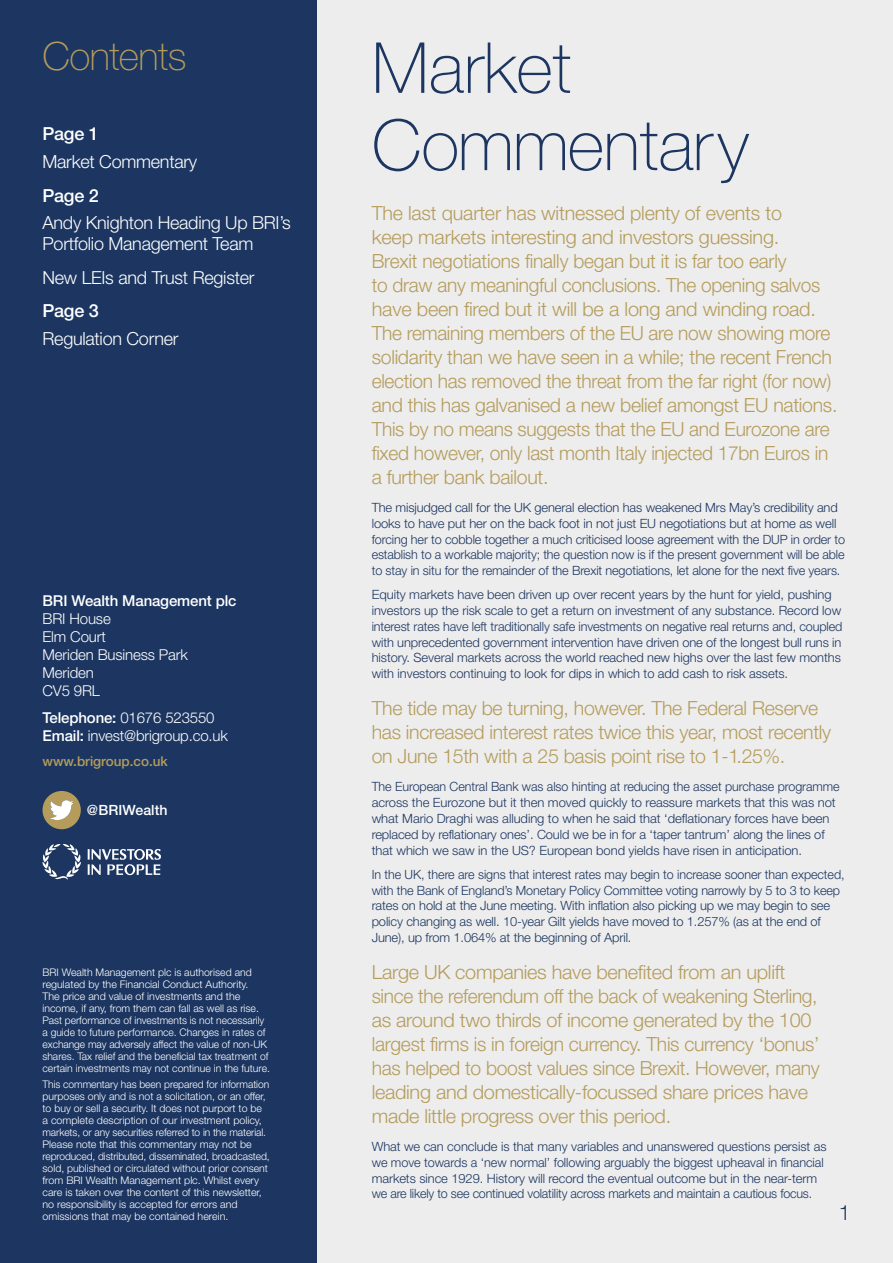
<style>
.page{position:relative;width:893px;height:1263px;background:#fff}
.page>*{position:absolute;margin:0;border:0;box-sizing:border-box;transform-origin:0 0}
.t1{font:100 70.5px/77.2px "Helvetica Neue LT Std";color:#1c3661}
.t2{font:100 39px "Helvetica Neue LT Std";letter-spacing:-.015em;color:#b59c5b}
.t3{font:300 21px "Helvetica Neue LT Std";color:#1c3661}
.t4{font:300 19.5px/24px "Helvetica Neue LT Std";letter-spacing:-.015em;color:#b59c5b}
.t5{font:300 18px/21px "Helvetica Neue LT Std";letter-spacing:-.015em;color:#fff}
.t6{font:500 18px "Helvetica Neue LT Std";letter-spacing:-.015em;color:#fff}
.t7{font:300 15px/18px "Helvetica Neue LT Std";letter-spacing:-.01em;color:#fff}
.t8{font:500 15px "Helvetica Neue LT Std";letter-spacing:-.01em;color:#fff}
.t9{font:500 14.1px "Helvetica Neue LT Std";letter-spacing:.005em;color:#fff}
.t10{font:500 13.5px "Helvetica Neue LT Std";color:#b59c5b}
.t11{font:300 12.75px/15.8px "Helvetica Neue LT Std";letter-spacing:-.01em;color:#1c3661}
.t12{font:300 10.5px/12px "Helvetica Neue LT Std";color:#fff}
.s1{font-weight:500}
</style>
<div class="page">
<div style="left:316px;top:0;width:577px;height:1263px;background:#ededed"></div>
<div style="left:0;top:0;width:316px;height:1263px;background:#1c3661"></div>
<svg style="left:43px;top:791px;width:38px;height:38px"></svg>
<svg style="left:88px;top:849px;width:73px;height:27px"></svg>
<svg style="left:42px;top:844px;width:39px;height:36px"></svg>
<h2 class="t2" style="left:43px;top:34px;width:145px">Contents</h2>
<h3 class="t6" style="left:43px;top:123px;width:58px">Page 1</h3>
<h3 class="t5" style="left:43px;top:151px;width:156px">Market Commentary</h3>
<h3 class="t6" style="left:43px;top:184px;width:58px">Page 2</h3>
<h3 class="t5" style="left:43px;top:212px;width:250px">Andy Knighton Heading Up BRI’s<br>Portfolio Management Team</h3>
<h3 class="t5" style="left:43px;top:266px;width:214px">New LEIs and Trust Register</h3>
<h3 class="t6" style="left:43px;top:300px;width:58px">Page 3</h3>
<h3 class="t5" style="left:43px;top:328px;width:138px">Regulation Corner</h3>
<p class="t8" style="left:43px;top:592px;width:195px">BRI Wealth Management plc</p>
<p class="t7" style="left:43px;top:609px;width:147px">BRI House<br>Elm Court<br>Meriden Business Park<br>Meriden<br>CV5 9RL</p>
<p class="t7" style="left:43px;top:708px;width:187px"><span class="s1">Telephone:</span> 01676 523550<br><span class="s1">Email:</span> invest@brigroup.co.uk</p>
<p class="t10" style="left:43px;top:753px;width:127px">www.brigroup.co.uk</p>
<p class="t9" style="left:87px;top:802px;width:82px">@BRIWealth</p>
<p class="t12" style="left:43px;top:966px;width:229px">BRI Wealth Management plc is authorised and regulated by the Financial Conduct Authority.<br>The price and value of investments and the income, if any, from them can fall as well as rise.<br>Past performance of investments is not necessarily a guide to future performance. Changes in rates of exchange may adversely affect the value of non-UK shares. Tax relief and the beneficial tax treatment of certain investments may not continue in the future.</p>
<p class="t12" style="left:43px;top:1078px;width:229px">This commentary has been prepared for information purposes only and is not a solicitation, or an offer, to buy or sell a security. It does not purport to be a complete description of our investment policy, markets, or any securities referred to in the material.<br>Please note that this commentary may not be reproduced, distributed, disseminated, broadcasted, sold, published or circulated without prior consent from BRI Wealth Management plc. Whilst every care is taken over the content of this newsletter, no responsibility is accepted for errors and omissions that may be contained herein.</p>
<h1 class="t1" style="left:372px;top:29px;width:379px">Market<br>Commentary</h1>
<p class="t4" style="left:372px;top:200px;width:467px">The last quarter has witnessed plenty of events to<br>keep markets interesting and investors guessing.<br>Brexit negotiations finally began but it is far too early<br>to draw any meaningful conclusions. The opening salvos have been fired but it will be a long and winding road.<br>The remaining members of the EU are now showing more solidarity than we have seen in a while; the recent French election has removed the threat from the far right (for now) and this has galvanised a new belief amongst EU nations.<br>This by no means suggests that the EU and Eurozone are fixed however, only last month Italy injected 17bn Euros in a further bank bailout.</p>
<p class="t11" style="left:372px;top:499px;width:475px">The misjudged call for the UK general election has weakened Mrs May’s credibility and looks to have put her on the back foot in not just EU negotiations but at home as well forcing her to cobble together a much criticised loose agreement with the DUP in order to establish to a workable majority; the question now is if the present government will be able to stay in situ for the remainder of the Brexit negotiations, let alone for the next five years.</p>
<p class="t11" style="left:372px;top:587px;width:472px">Equity markets have been driven up over recent years by the hunt for yield, pushing investors up the risk scale to get a return on investment of any substance. Record low interest rates have left traditionally safe investments on negative real returns and, coupled with unprecedented government intervention have driven one of the longest bull runs in history. Several markets across the world reached new highs over the last few months with investors continuing to look for dips in which to add cash to risk assets.</p>
<h3 class="t4" style="left:372px;top:696px;width:461px">The tide may be turning, however. The Federal Reserve has increased interest rates twice this year, most recently on June 15th with a 25 basis point rise to 1-1.25%.</h3>
<p class="t11" style="left:372px;top:779px;width:470px">The European Central Bank was also hinting at reducing the asset purchase programme across the Eurozone but it then moved quickly to reassure markets that this was not what Mario Draghi was alluding to when he said that ‘deflationary forces have been replaced by reflationary ones’. Could we be in for a ‘taper tantrum’ along the lines of that which we saw in the US? European bond yields have risen in anticipation.</p>
<p class="t11" style="left:372px;top:866px;width:474px">In the UK, there are signs that interest rates may begin to increase sooner than expected, with the Bank of England’s Monetary Policy Committee voting narrowly by 5 to 3 to keep rates on hold at the June meeting. With inflation also picking up we may begin to see policy changing as well. 10-year Gilt yields have moved to 1.257% (as at the end of June), up from 1.064% at the beginning of April.</p>
<p class="t4" style="left:372px;top:959px;width:450px">Large UK companies have benefited from an uplift since the referendum off the back of weakening Sterling, as around two thirds of income generated by the 100 largest firms is in foreign currency. This currency ‘bonus’ has helped to boost values since Brexit. However, many leading and domestically-focussed share prices have made little progress over this period.</p>
<p class="t11" style="left:372px;top:1138px;width:456px">What we can conclude is that many variables and unanswered questions persist as we move towards a ‘new normal’ following arguably the biggest upheaval in financial markets since 1929. History will record the eventual outcome but in the near-term we are likely to see continued volatility across markets and maintain a cautious focus.</p>
<h3 class="t3" style="left:839px;top:1200px;width:13px">1</h3>
</div>
